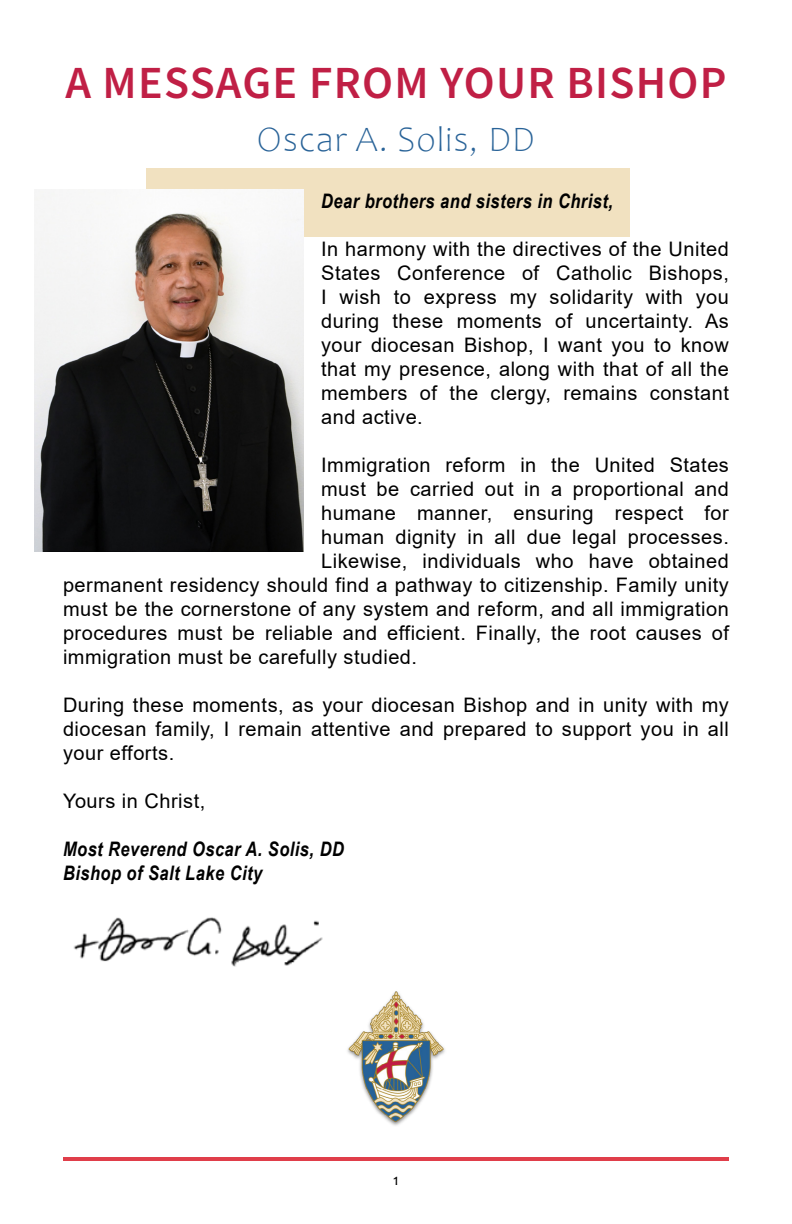
<style>
.page{position:relative;width:792px;height:1224px;background:#fff}
.page>*{position:absolute;margin:0;border:0;box-sizing:border-box;transform-origin:0 0}
.t1{font:46px "Source Sans Variable";letter-spacing:.025em;color:#c01f45}
.t2{font:300 36px "Candara";letter-spacing:.025em;color:#296398}
.t3{font:20px/24px "Arial";letter-spacing:.025em;color:#000;text-align:justify}
.t4{font:italic 700 20px/24px "Arial Narrow";letter-spacing:.025em;color:#000}
.t5{font:16px "Candara";color:#000}
</style>
<div class="page">
<div style="left:146px;top:168px;width:484px;height:69px;background:#f1e1c0"></div>
<img style="left:35px;top:189px;width:268px;height:363px">
<img style="left:347px;top:991px;width:98px;height:135px">
<hr style="left:63px;top:1158px;width:666px;height:3px;background:#e03e4a">
<img style="left:73px;top:917px;width:250px;height:50px">
<h1 class="t1" style="left:66px;top:54px;width:662px">A MESSAGE FROM YOUR BISHOP</h1>
<h2 class="t2" style="left:257px;top:119px;width:280px">Oscar A. Solis, DD</h2>
<p class="t4" style="left:321px;top:188px;width:293px">Dear brothers and sisters in Christ,</p>
<p class="t3" style="left:321px;top:236px;width:409px">In harmony with the directives of the United States Conference of Catholic Bishops, I wish to express my solidarity with you during these moments of uncertainty. As your diocesan Bishop, I want you to know that my presence, along with that of all the members of the clergy, remains constant and active.</p>
<p class="t3" style="left:321px;top:452px;width:409px">Immigration reform in the United States</p>
<p class="t3" style="left:321px;top:476px;width:409px">must be carried out in a proportional and</p>
<p class="t3" style="left:321px;top:500px;width:409px">humane manner, ensuring respect for</p>
<p class="t3" style="left:321px;top:524px;width:409px">human dignity in all due legal processes.</p>
<p class="t3" style="left:321px;top:548px;width:409px">Likewise, individuals who have obtained</p>
<p class="t3" style="left:63px;top:572px;width:667px">permanent residency should find a pathway to citizenship. Family unity</p>
<p class="t3" style="left:63px;top:596px;width:667px">must be the cornerstone of any system and reform, and all immigration</p>
<p class="t3" style="left:63px;top:620px;width:667px">procedures must be reliable and efficient. Finally, the root causes of</p>
<p class="t3" style="left:63px;top:644px;width:356px">immigration must be carefully studied.</p>
<p class="t3" style="left:63px;top:692px;width:667px">During these moments, as your diocesan Bishop and in unity with my diocesan family, I remain attentive and prepared to support you in all your efforts.</p>
<p class="t3" style="left:63px;top:788px;width:144px">Yours in Christ,</p>
<p class="t4" style="left:63px;top:836px;width:282px">Most Reverend Oscar A. Solis, DD<br>Bishop of Salt Lake City</p>
<p class="t5" style="left:393px;top:1170px;width:7px">1</p>
</div>
